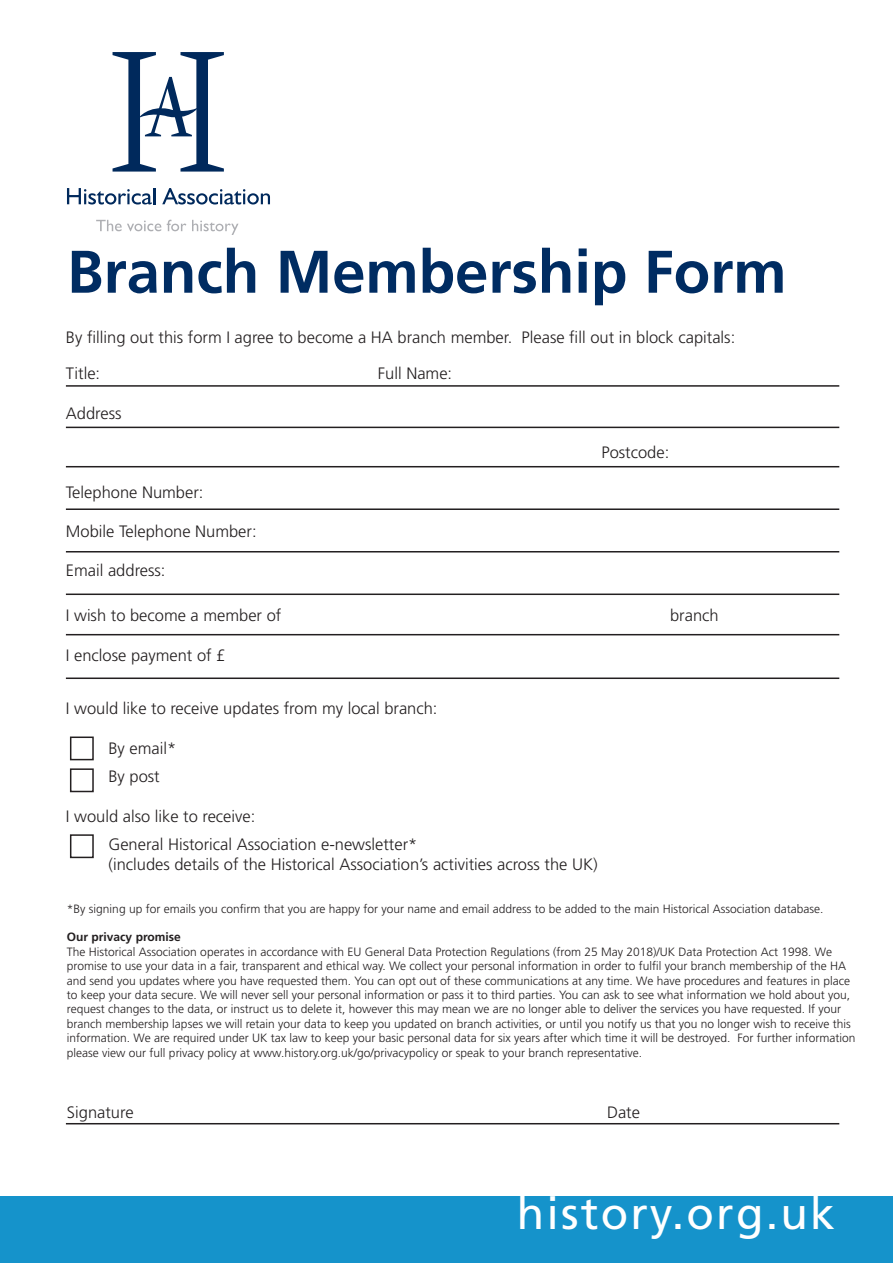
<style>
.page{position:relative;width:893px;height:1263px;background:#fff}
.page>*{position:absolute;margin:0;border:0;box-sizing:border-box;transform-origin:0 0}
.Body_text{font:700 60px "Frutiger LT Std";letter-spacing:-.005em;color:#002c62}
.t1{font:45px "Frutiger LT Std";letter-spacing:.05em;color:#fff}
.Default{font:300 16.5px/19.8px "Frutiger LT Std";color:#231f20}
.Default-2{font:300 12px/14.4px "Frutiger LT Std";color:#231f20}
.Default-3{font:700 12px "Frutiger LT Std";color:#231f20}
</style>
<div class="page">
<div style="left:0;top:1197px;width:893px;height:66px;background:#1593cb"></div>
<svg style="left:113px;top:52px;width:111px;height:120px"></svg>
<svg style="left:67px;top:188px;width:88px;height:16px"></svg>
<svg style="left:162px;top:188px;width:108px;height:16px"></svg>
<svg style="left:96px;top:220px;width:65px;height:11px"></svg>
<svg style="left:167px;top:220px;width:19px;height:11px"></svg>
<svg style="left:192px;top:220px;width:46px;height:15px"></svg>
<div style="left:70px;top:768px;width:24px;height:24px;border:2px solid #231f20"></div>
<div style="left:70px;top:736px;width:24px;height:24px;border:2px solid #231f20"></div>
<div style="left:70px;top:834px;width:24px;height:24px;border:2px solid #231f20"></div>
<hr style="left:66px;top:385px;width:773px;height:2px;background:#231f20">
<hr style="left:66px;top:427px;width:773px;height:1px;background:#231f20">
<hr style="left:66px;top:466px;width:773px;height:1px;background:#231f20">
<hr style="left:66px;top:508px;width:773px;height:2px;background:#231f20">
<hr style="left:66px;top:551px;width:773px;height:1px;background:#231f20">
<hr style="left:66px;top:593px;width:773px;height:2px;background:#231f20">
<hr style="left:66px;top:634px;width:773px;height:1px;background:#231f20">
<hr style="left:66px;top:677px;width:773px;height:2px;background:#231f20">
<hr style="left:66px;top:1123px;width:773px;height:1px;background:#231f20">
<p class="Body_text" style="left:67px;top:237px;width:721px">Branch Membership Form</p>
<p class="Default" style="left:66px;top:328px;width:671px">By filling out this form I agree to become a HA branch member. Please fill out in block capitals:</p>
<p class="Default" style="left:66px;top:364px;width:36px">Title:</p>
<p class="Default" style="left:378px;top:364px;width:76px">Full Name:</p>
<p class="Default" style="left:66px;top:403px;width:57px">Address</p>
<p class="Default" style="left:601px;top:443px;width:69px">Postcode:</p>
<p class="Default" style="left:66px;top:482px;width:139px">Telephone Number:</p>
<p class="Default" style="left:66px;top:522px;width:192px">Mobile Telephone Number:</p>
<p class="Default" style="left:66px;top:561px;width:101px">Email address:</p>
<p class="Default" style="left:66px;top:606px;width:217px">I wish to become a member of</p>
<p class="Default" style="left:670px;top:606px;width:50px">branch</p>
<p class="Default" style="left:66px;top:645px;width:161px">I enclose payment of £</p>
<p class="Default" style="left:66px;top:699px;width:373px">I would like to receive updates from my local branch:</p>
<p class="Default" style="left:108px;top:739px;width:69px">By email*</p>
<p class="Default" style="left:108px;top:767px;width:53px">By post</p>
<p class="Default" style="left:66px;top:806px;width:191px">I would also like to receive:</p>
<p class="Default" style="left:108px;top:835px;width:491px">General Historical Association e-newsletter*<br>(includes details of the Historical Association’s activities across the UK)</p>
<p class="Default-2" style="left:67px;top:901px;width:758px">*By signing up for emails you confirm that you are happy for your name and email address to be added to the main Historical Association database.</p>
<p class="Default-3" style="left:67px;top:930px;width:115px">Our privacy promise</p>
<p class="Default-2" style="left:67px;top:945px;width:790px">The Historical Association operates in accordance with EU General Data Protection Regulations (from 25 May 2018)/UK Data Protection Act 1998. We promise to use your data in a fair, transparent and ethical way. We collect your personal information in order to fulfil your branch membership of the HA and send you updates where you have requested them. You can opt out of these communications at any time. We have procedures and features in place to keep your data secure. We will never sell your personal information or pass it to third parties. You can ask to see what information we hold about you, request changes to the data, or instruct us to delete it, however this may mean we are no longer able to deliver the services you have requested. If your branch membership lapses we will retain your data to keep you updated on branch activities, or until you notify us that you no longer wish to receive this information. We are required under UK tax law to keep your basic personal data for six years after which time it will be destroyed. For further information please view our full privacy policy at www.history.org.uk/go/privacypolicy or speak to your branch representative.</p>
<p class="Default" style="left:67px;top:1103px;width:68px">Signature</p>
<p class="Default" style="left:607px;top:1103px;width:34px">Date</p>
<p class="t1" style="left:517px;top:1187px;width:320px">history.org.uk</p>
</div>
